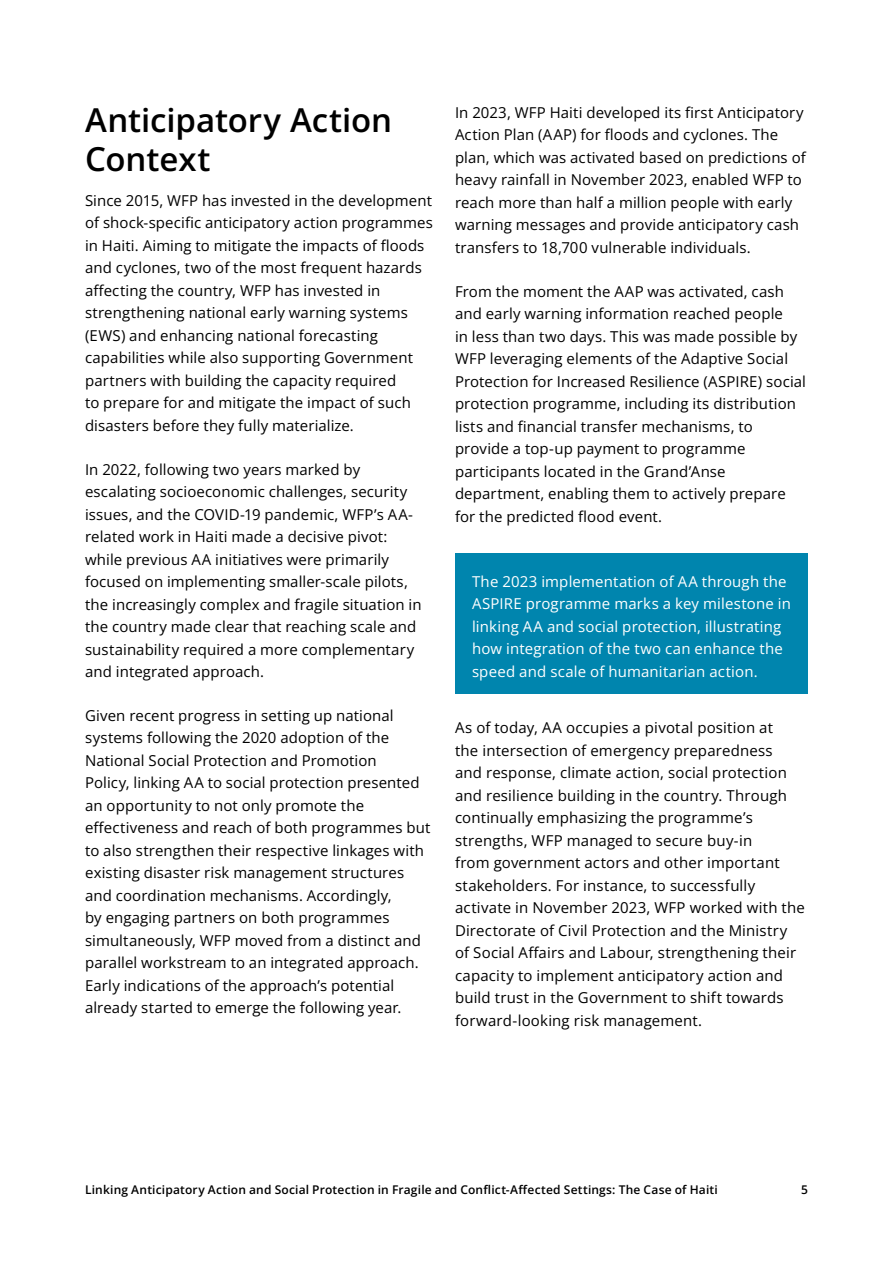
<style>
.page{position:relative;width:893px;height:1263px;background:#fff}
.page>*{position:absolute;margin:0;border:0;box-sizing:border-box;transform-origin:0 0}
.t1{font:600 33px/39px "Open Sans";letter-spacing:-.005em;color:#000}
.t2{font:15px/22.5px "Open Sans";letter-spacing:.005em;color:#000}
.t3{font:15px/22.5px "Open Sans";letter-spacing:.01em;color:#fff}
.t4{font:600 12px "Open Sans";letter-spacing:.015em;color:#000}
</style>
<div class="page">
<div style="left:455px;top:554px;width:353px;height:140px;background:#0085ae"></div>
<h1 class="t1" style="left:85px;top:99px;width:309px">Anticipatory Action<br>Context</h1>
<p class="t2" style="left:85px;top:189px;width:349px">Since 2015, WFP has invested in the development of shock-specific anticipatory action programmes in Haiti. Aiming to mitigate the impacts of floods and cyclones, two of the most frequent hazards affecting the country, WFP has invested in strengthening national early warning systems (EWS) and enhancing national forecasting capabilities while also supporting Government partners with building the capacity required<br>to prepare for and mitigate the impact of such disasters before they fully materialize.</p>
<p class="t2" style="left:85px;top:457px;width:338px">In 2022, following two years marked by escalating socioeconomic challenges, security issues, and the COVID-19 pandemic, WFP’s AA&shy;related work in Haiti made a decisive pivot: while previous AA initiatives were primarily focused on implementing smaller-scale pilots, the increasingly complex and fragile situation in the country made clear that reaching scale and sustainability required a more complementary and integrated approach.</p>
<p class="t2" style="left:85px;top:704px;width:347px">Given recent progress in setting up national systems following the 2020 adoption of the National Social Protection and Promotion<br>Policy, linking AA to social protection presented an opportunity to not only promote the effectiveness and reach of both programmes but to also strengthen their respective linkages with existing disaster risk management structures and coordination mechanisms. Accordingly,<br>by engaging partners on both programmes simultaneously, WFP moved from a distinct and parallel workstream to an integrated approach.<br>Early indications of the approach’s potential already started to emerge the following year.</p>
<p class="t2" style="left:455px;top:101px;width:352px">In 2023, WFP Haiti developed its first Anticipatory Action Plan (AAP) for floods and cyclones. The plan, which was activated based on predictions of heavy rainfall in November 2023, enabled WFP to reach more than half a million people with early warning messages and provide anticipatory cash transfers to 18,700 vulnerable individuals.</p>
<p class="t2" style="left:455px;top:279px;width:352px">From the moment the AAP was activated, cash and early warning information reached people<br>in less than two days. This was made possible by WFP leveraging elements of the Adaptive Social Protection for Increased Resilience (ASPIRE) social protection programme, including its distribution lists and financial transfer mechanisms, to provide a top-up payment to programme participants located in the Grand’Anse department, enabling them to actively prepare for the predicted flood event.</p>
<p class="t3" style="left:472px;top:569px;width:320px">The 2023 implementation of AA through the ASPIRE programme marks a key milestone in linking AA and social protection, illustrating how integration of the two can enhance the speed and scale of humanitarian action.</p>
<p class="t2" style="left:455px;top:716px;width:351px">As of today, AA occupies a pivotal position at<br>the intersection of emergency preparedness<br>and response, climate action, social protection and resilience building in the country. Through continually emphasizing the programme’s strengths, WFP managed to secure buy-in<br>from government actors and other important stakeholders. For instance, to successfully activate in November 2023, WFP worked with the Directorate of Civil Protection and the Ministry of Social Affairs and Labour, strengthening their capacity to implement anticipatory action and build trust in the Government to shift towards forward-looking risk management.</p>
<p class="t4" style="left:85px;top:1181px;width:634px">Linking Anticipatory Action and Social Protection in Fragile and Conflict-Affected Settings: The Case of Haiti</p>
<p class="t4" style="left:801px;top:1181px;width:8px">5</p>
</div>
